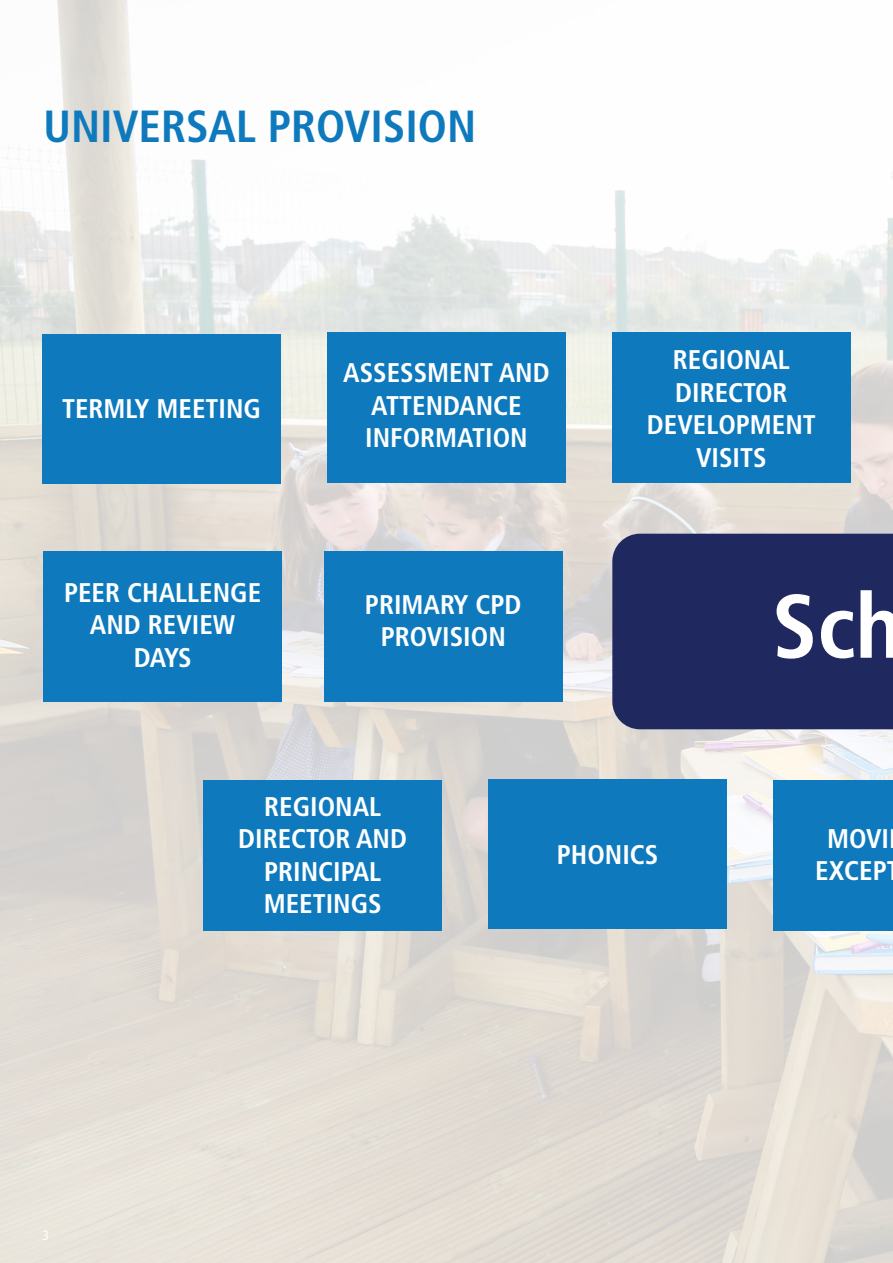
<style>
.page{position:relative;width:893px;height:1263px;background:#fff}
.page>*{position:absolute;margin:0;border:0;box-sizing:border-box;transform-origin:0 0}
.t1{font:700 condensed 90px "Frutiger LT Pro";color:#fff}
.t2{font:700 condensed 45px "Frutiger LT Pro";color:#0e7abd}
.t3{font:700 condensed 27px/32.4px "Frutiger LT Pro";color:#fff;text-align:center}
.t4{font:condensed 13.5px "Frutiger LT Pro";color:#fff}
</style>
<div class="page">
<img style="left:0;top:0;width:893px;height:1263px">
<div style="left:43px;top:334px;width:238px;height:149px;background:#0e7abd"></div>
<div style="left:327px;top:332px;width:239px;height:151px;background:#0e7abd"></div>
<div style="left:612px;top:332px;width:238px;height:151px;background:#0e7abd"></div>
<div style="left:44px;top:551px;width:238px;height:151px;background:#0e7abd"></div>
<div style="left:324px;top:551px;width:238px;height:151px;background:#0e7abd"></div>
<div style="left:204px;top:780px;width:238px;height:151px;background:#0e7abd"></div>
<div style="left:489px;top:780px;width:238px;height:149px;background:#0e7abd"></div>
<div style="left:612px;top:534px;width:281px;height:195px;background:#20295f"></div>
<div style="left:774px;top:780px;width:119px;height:151px;background:#0e7abd"></div>
<p class="t2" style="left:44px;top:100px;width:434px">UNIVERSAL PROVISION</p>
<p class="t3" style="left:62px;top:393px;width:201px">TERMLY MEETING</p>
<p class="t3" style="left:64px;top:576px;width:199px">PEER CHALLENGE<br>AND REVIEW</p>
<p class="t3" style="left:134px;top:641px;width:59px">DAYS</p>
<p class="t3" style="left:343px;top:357px;width:208px">ASSESSMENT AND<br>ATTENDANCE</p>
<p class="t3" style="left:365px;top:421px;width:164px">INFORMATION</p>
<p class="t3" style="left:365px;top:588px;width:158px">PRIMARY CPD</p>
<p class="t3" style="left:381px;top:621px;width:127px">PROVISION</p>
<p class="t3" style="left:673px;top:344px;width:118px">REGIONAL</p>
<p class="t3" style="left:675px;top:376px;width:114px">DIRECTOR</p>
<p class="t3" style="left:647px;top:409px;width:170px">DEVELOPMENT</p>
<p class="t3" style="left:696px;top:441px;width:72px">VISITS</p>
<p class="t1" style="left:772px;top:573px;width:132px">Sch</p>
<p class="t3" style="left:264px;top:790px;width:118px">REGIONAL</p>
<p class="t3" style="left:238px;top:823px;width:170px">DIRECTOR AND</p>
<p class="t3" style="left:264px;top:855px;width:119px">PRINCIPAL</p>
<p class="t3" style="left:264px;top:887px;width:119px">MEETINGS</p>
<p class="t3" style="left:557px;top:839px;width:103px">PHONICS</p>
<p class="t3" style="left:827px;top:822px;width:64px">MOVI</p>
<p class="t3" style="left:815px;top:855px;width:73px">EXCEP</p>
<p class="t4" style="left:43px;top:1227px;width:8px">3</p>
</div>
